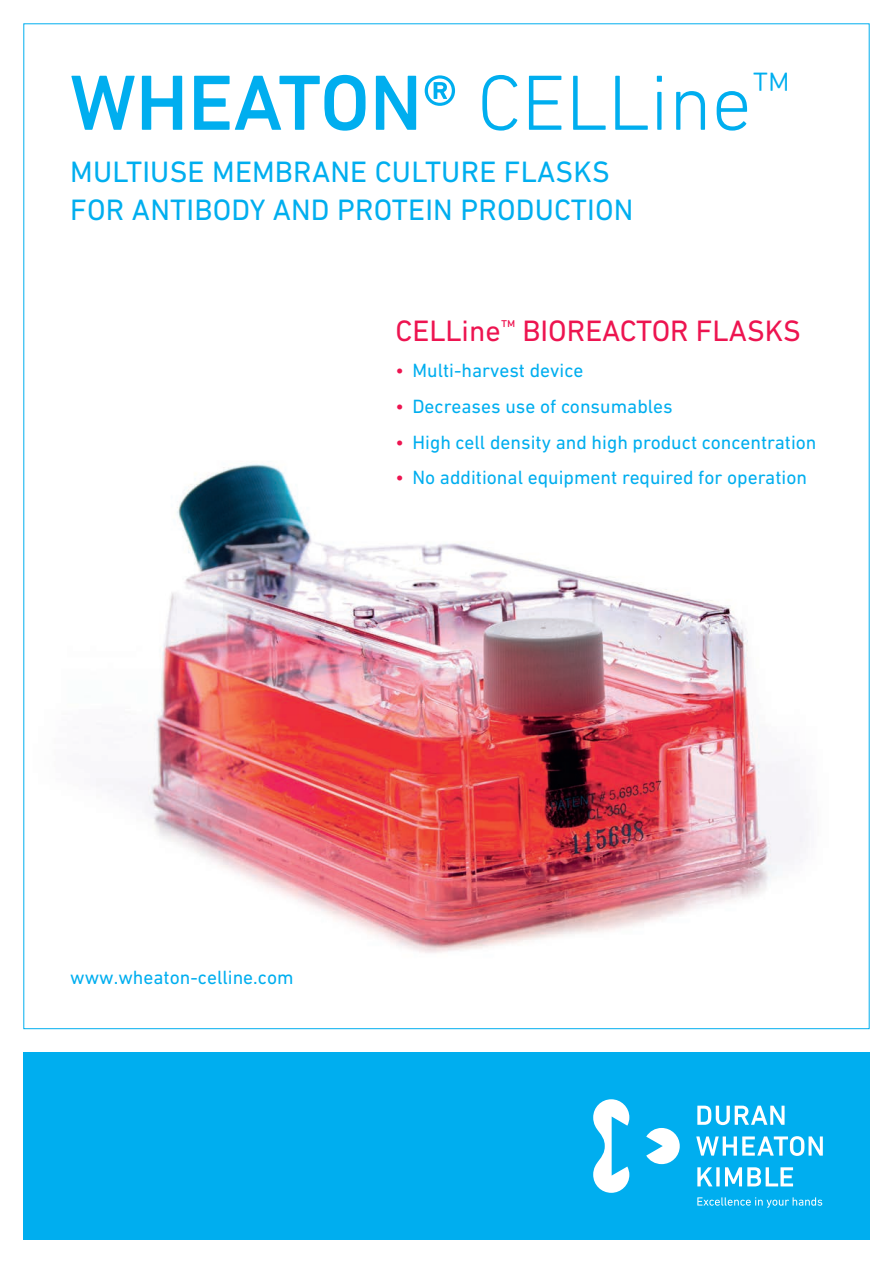
<style>
.page{position:relative;width:893px;height:1263px;background:#fff}
.page>*{position:absolute;margin:0;border:0;box-sizing:border-box;transform-origin:0 0}
.t1{font:500 79.5px "DIN Next LT Pro";color:#00aeef}
.t2{font:30px/37.5px "DIN Next LT Pro";letter-spacing:.005em;color:#00aeef}
.t3{font:30px "DIN Next LT Pro";color:#ed1450}
.t4{font:19.5px "DIN Next LT Pro";color:#00aeef}
.s1{font-weight:300}
.s2{color:#ed1450}
</style>
<div class="page">
<img style="left:119px;top:464px;width:689px;height:489px">
<div style="left:23px;top:1052px;width:847px;height:187px;background:#00aeef"></div>
<svg style="left:593px;top:1099px;width:87px;height:94px"></svg>
<svg style="left:697px;top:1106px;width:87px;height:19px"></svg>
<svg style="left:697px;top:1167px;width:15px;height:19px"></svg>
<svg style="left:716px;top:1167px;width:4px;height:19px"></svg>
<svg style="left:725px;top:1167px;width:68px;height:19px"></svg>
<svg style="left:696px;top:1136px;width:127px;height:20px"></svg>
<svg style="left:697px;top:1197px;width:125px;height:11px"></svg>
<h1 class="t1" style="left:70px;top:57px;width:721px">WHEATON® <span class="s1">CELLine</span><sup>™</sup></h1>
<h2 class="t2" style="left:70px;top:153px;width:565px">MULTIUSE MEMBRANE CULTURE FLASKS<br>FOR ANTIBODY AND PROTEIN PRODUCTION</h2>
<h2 class="t3" style="left:395px;top:314px;width:407px">CELLine<sup>™</sup> BIOREACTOR FLASKS</h2>
<p class="t4" style="left:395px;top:359px;width:189px"><span class="s2">•</span> Multi-harvest device</p>
<p class="t4" style="left:395px;top:395px;width:279px"><span class="s2">•</span> Decreases use of consumables</p>
<p class="t4" style="left:395px;top:431px;width:423px"><span class="s2">•</span> High cell density and high product concentration</p>
<p class="t4" style="left:395px;top:466px;width:413px"><span class="s2">•</span> No additional equipment required for operation</p>
<p class="t4" style="left:70px;top:966px;width:225px">www.wheaton-celline.com</p>
</div>
